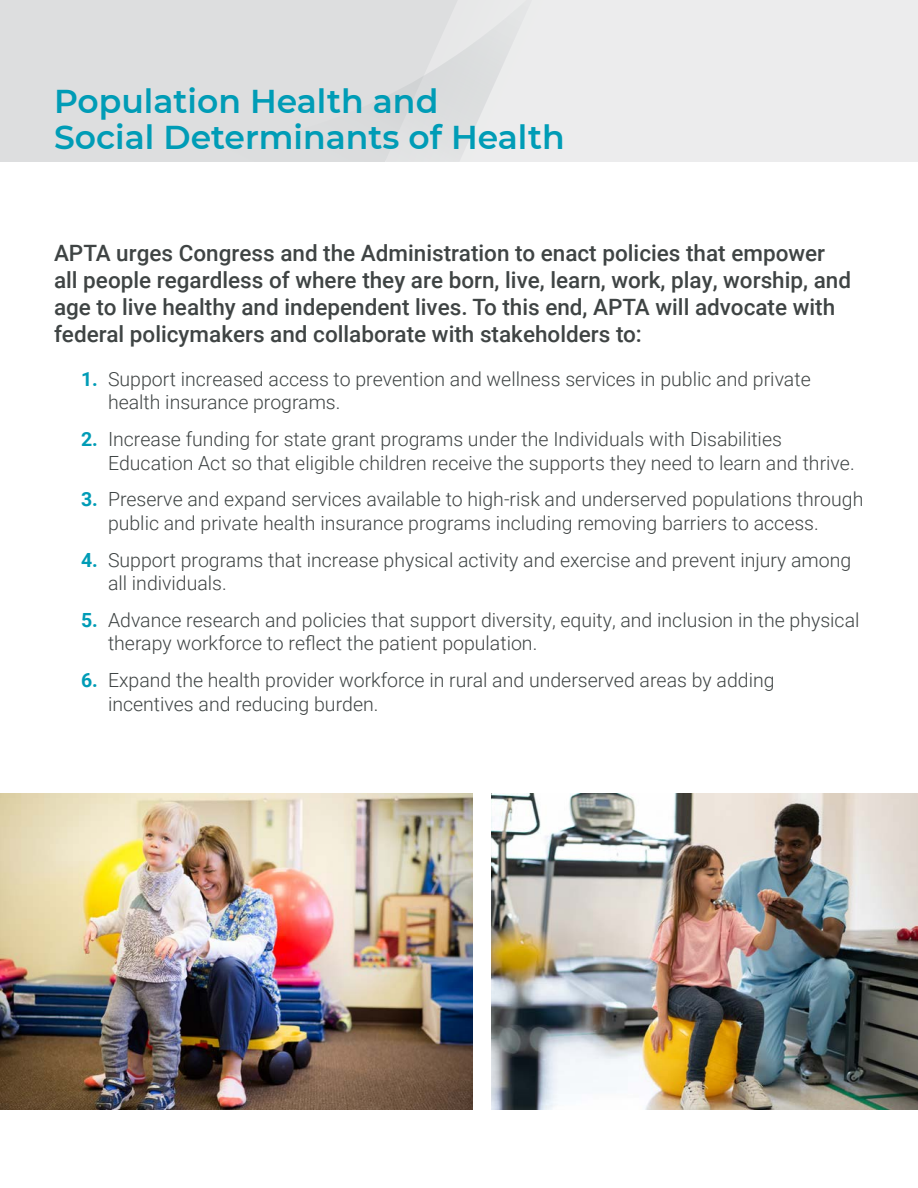
<style>
.page{position:relative;width:918px;height:1188px;background:#fff}
.page>*{position:absolute;margin:0;border:0;box-sizing:border-box;transform-origin:0 0}
.t1{font:600 33px/35.5px "APTA Sans";color:#009cb6}
.subhead{font:500 22.5px/27px "Roboto";color:#3f4444}
.t2{font:300 19.5px/23.4px "Roboto";color:#3f4444}
.s1{font-weight:700;color:#009cb6}
</style>
<div class="page">
<div style="left:0;top:0;width:918px;height:162px;background:#ececed"></div>
<div style="left:0;top:0;width:174px;height:162px;background:#dddedf"></div>
<svg style="left:174px;top:0;width:340px;height:162px"></svg>
<img style="left:491px;top:794px;width:427px;height:315px">
<img style="left:0;top:794px;width:472px;height:315px">
<p class="t1" style="left:54px;top:82px;width:512px">Population Health and<br>Social Determinants of Health</p>
<p class="subhead" style="left:54px;top:239px;width:799px">APTA urges Congress and the Administration to enact policies that empower all people regardless of where they are born, live, learn, work, play, worship, and age to live healthy and independent lives. To this end, APTA will advocate with federal policymakers and collaborate with stakeholders to:</p>
<p class="t2" style="left:108px;top:366px;width:704px;text-indent:-27px"><span class="s1">1.</span> Support increased access to prevention and wellness services in public and private health insurance programs.</p>
<p class="t2" style="left:108px;top:427px;width:748px;text-indent:-27px"><span class="s1">2.</span> Increase funding for state grant programs under the Individuals with Disabilities<br>Education Act so that eligible children receive the supports they need to learn and thrive.</p>
<p class="t2" style="left:108px;top:487px;width:757px;text-indent:-27px"><span class="s1">3.</span> Preserve and expand services available to high-risk and underserved populations through public and private health insurance programs including removing barriers to access.</p>
<p class="t2" style="left:108px;top:547px;width:745px;text-indent:-27px"><span class="s1">4.</span> Support programs that increase physical activity and exercise and prevent injury among all individuals.</p>
<p class="t2" style="left:108px;top:608px;width:753px;text-indent:-27px"><span class="s1">5.</span> Advance research and policies that support diversity, equity, and inclusion in the physical therapy workforce to reflect the patient population.</p>
<p class="t2" style="left:108px;top:668px;width:668px;text-indent:-27px"><span class="s1">6.</span> Expand the health provider workforce in rural and underserved areas by adding incentives and reducing burden.</p>
</div>
